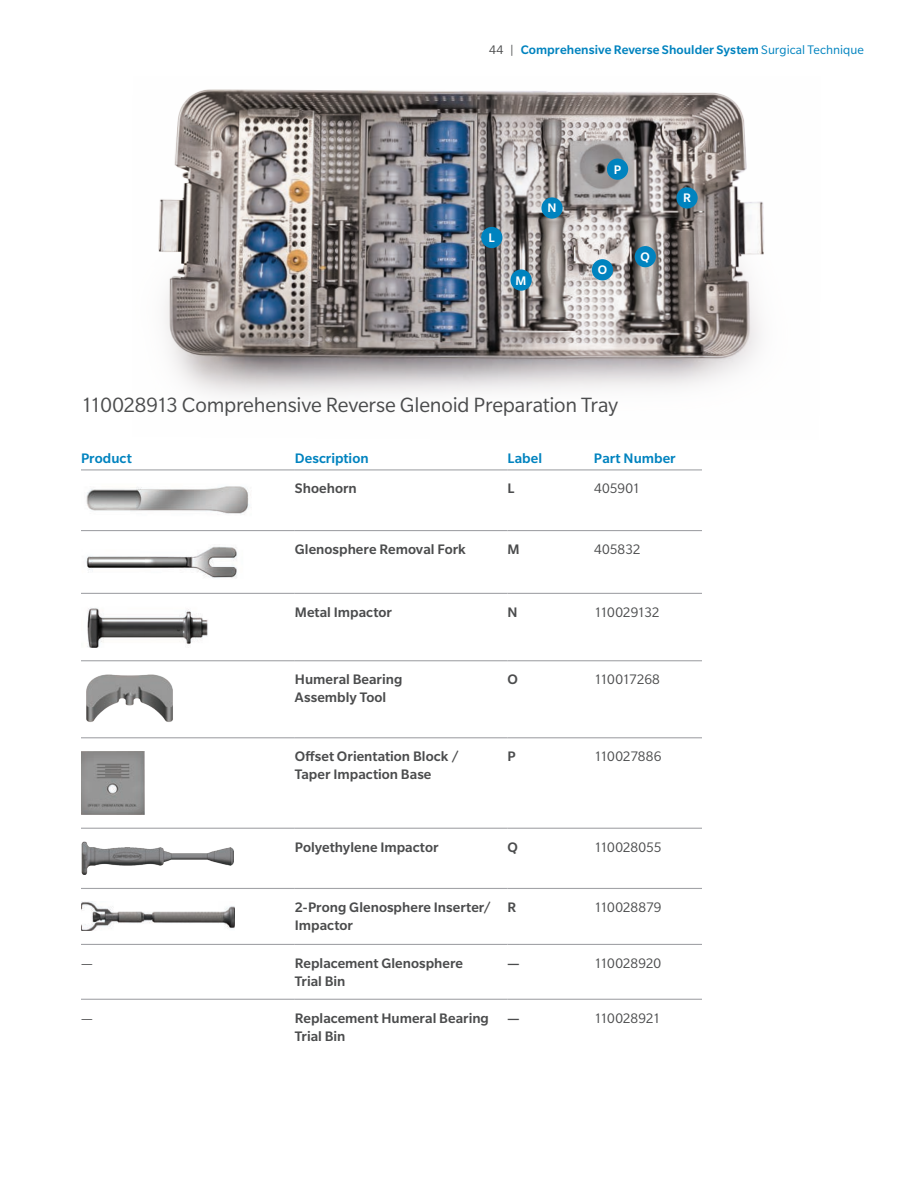
<style>
.page{position:relative;width:918px;height:1188px;background:#fff}
.page>*{position:absolute;margin:0;border:0;box-sizing:border-box;transform-origin:0 0}
.Table_Title{font:22.5px "Slate Pro";letter-spacing:-.01em;color:#4b4c4d}
.AW_Chart_Copy_Bold{font:500 15px/18px "Slate Pro";color:#4b4c4d}
.AW_Chart_Copy{font:15px "Slate Pro";letter-spacing:-.01em;color:#4b4c4d}
.t1{font:500 15px "Slate Pro";color:#0083bf}
.t2{font:500 13.5px "Slate Pro";letter-spacing:.005em;color:#0083bf}
.AW_Case_Label{font:500 13.5px "Slate Pro";color:#fff}
.s1{font-weight:400;color:#4b4c4d}
.s2{font-weight:400}
</style>
<div class="page">
<img style="left:158px;top:89px;width:606px;height:307px">
<div style="left:481px;top:227px;width:21px;height:21px;background:#0083bf;border-radius:50%"></div>
<div style="left:511px;top:269px;width:21px;height:22px;background:#0083bf;border-radius:50%"></div>
<div style="left:541px;top:197px;width:22px;height:22px;background:#0083bf;border-radius:50%"></div>
<div style="left:592px;top:259px;width:21px;height:21px;background:#0083bf;border-radius:50%"></div>
<div style="left:607px;top:159px;width:21px;height:21px;background:#0083bf;border-radius:50%"></div>
<div style="left:635px;top:246px;width:21px;height:21px;background:#0083bf;border-radius:50%"></div>
<div style="left:676px;top:187px;width:22px;height:22px;background:#0083bf;border-radius:50%"></div>
<svg style="left:81px;top:470px;width:214px;height:529px"></svg>
<svg style="left:295px;top:470px;width:407px;height:529px"></svg>
<svg style="left:508px;top:470px;width:86px;height:529px"></svg>
<hr style="left:81px;top:469px;width:214px;height:1px;background:#a3a4a8">
<hr style="left:295px;top:469px;width:213px;height:1px;background:#a3a4a8">
<hr style="left:594px;top:469px;width:108px;height:1px;background:#a3a4a8">
<hr style="left:81px;top:530px;width:214px;height:1px;background:#a3a4a8">
<hr style="left:295px;top:530px;width:213px;height:1px;background:#a3a4a8">
<hr style="left:594px;top:530px;width:108px;height:1px;background:#a3a4a8">
<hr style="left:81px;top:593px;width:214px;height:1px;background:#a3a4a8">
<hr style="left:295px;top:593px;width:213px;height:1px;background:#a3a4a8">
<hr style="left:594px;top:593px;width:108px;height:1px;background:#a3a4a8">
<hr style="left:81px;top:660px;width:214px;height:1px;background:#a3a4a8">
<hr style="left:295px;top:660px;width:213px;height:1px;background:#a3a4a8">
<hr style="left:594px;top:660px;width:108px;height:1px;background:#a3a4a8">
<hr style="left:81px;top:737px;width:214px;height:1px;background:#a3a4a8">
<hr style="left:295px;top:737px;width:213px;height:1px;background:#a3a4a8">
<hr style="left:594px;top:737px;width:108px;height:1px;background:#a3a4a8">
<hr style="left:81px;top:828px;width:214px;height:1px;background:#a3a4a8">
<hr style="left:295px;top:828px;width:213px;height:1px;background:#a3a4a8">
<hr style="left:594px;top:828px;width:108px;height:1px;background:#a3a4a8">
<hr style="left:81px;top:888px;width:214px;height:1px;background:#a3a4a8">
<hr style="left:295px;top:888px;width:213px;height:1px;background:#a3a4a8">
<hr style="left:594px;top:888px;width:108px;height:1px;background:#a3a4a8">
<hr style="left:81px;top:944px;width:214px;height:1px;background:#a3a4a8">
<hr style="left:295px;top:944px;width:213px;height:1px;background:#a3a4a8">
<hr style="left:594px;top:944px;width:108px;height:1px;background:#a3a4a8">
<hr style="left:81px;top:999px;width:214px;height:1px;background:#a3a4a8">
<hr style="left:295px;top:999px;width:213px;height:1px;background:#a3a4a8">
<hr style="left:594px;top:999px;width:108px;height:1px;background:#a3a4a8">
<hr style="left:508px;top:469px;width:86px;height:1px;background:#a3a4a8">
<hr style="left:508px;top:530px;width:86px;height:1px;background:#a3a4a8">
<hr style="left:508px;top:593px;width:86px;height:1px;background:#a3a4a8">
<hr style="left:508px;top:660px;width:86px;height:1px;background:#a3a4a8">
<hr style="left:508px;top:737px;width:86px;height:1px;background:#a3a4a8">
<hr style="left:508px;top:828px;width:86px;height:1px;background:#a3a4a8">
<hr style="left:508px;top:888px;width:86px;height:1px;background:#a3a4a8">
<hr style="left:508px;top:944px;width:86px;height:1px;background:#a3a4a8">
<hr style="left:508px;top:999px;width:86px;height:1px;background:#a3a4a8">
<img style="left:81px;top:483px;width:171px;height:34px">
<img style="left:81px;top:544px;width:164px;height:36px">
<img style="left:81px;top:607px;width:132px;height:40px">
<img style="left:81px;top:674px;width:97px;height:50px">
<img style="left:81px;top:751px;width:63px;height:64px">
<img style="left:81px;top:842px;width:153px;height:33px">
<img style="left:81px;top:902px;width:154px;height:29px">
<p class="t2" style="left:489px;top:42px;width:376px"><span class="s1">44 |</span> Comprehensive Reverse Shoulder System <span class="s2">Surgical Technique</span></p>
<p class="AW_Case_Label" style="left:489px;top:230px;width:8px">L</p>
<p class="AW_Case_Label" style="left:516px;top:273px;width:12px">M</p>
<p class="AW_Case_Label" style="left:547px;top:201px;width:11px">N</p>
<p class="AW_Case_Label" style="left:614px;top:162px;width:9px">P</p>
<p class="AW_Case_Label" style="left:598px;top:263px;width:11px">O</p>
<p class="AW_Case_Label" style="left:641px;top:250px;width:11px">Q</p>
<p class="AW_Case_Label" style="left:683px;top:191px;width:9px">R</p>
<p class="Table_Title" style="left:81px;top:394px;width:539px">110028913 Comprehensive Reverse Glenoid Preparation Tray</p>
<p class="t1" style="left:81px;top:450px;width:52px">Product</p>
<p class="t1" style="left:295px;top:450px;width:75px">Description</p>
<p class="t1" style="left:508px;top:450px;width:36px">Label</p>
<p class="t1" style="left:594px;top:450px;width:83px">Part Number</p>
<p class="AW_Chart_Copy_Bold" style="left:295px;top:479px;width:63px">Shoehorn</p>
<p class="AW_Chart_Copy_Bold" style="left:508px;top:479px;width:8px">L</p>
<p class="AW_Chart_Copy" style="left:594px;top:481px;width:48px">405901</p>
<p class="AW_Chart_Copy_Bold" style="left:295px;top:540px;width:173px">Glenosphere Removal Fork</p>
<p class="AW_Chart_Copy_Bold" style="left:508px;top:540px;width:14px">M</p>
<p class="AW_Chart_Copy" style="left:594px;top:541px;width:48px">405832</p>
<p class="AW_Chart_Copy_Bold" style="left:295px;top:603px;width:99px">Metal Impactor</p>
<p class="AW_Chart_Copy_Bold" style="left:508px;top:603px;width:12px">N</p>
<p class="AW_Chart_Copy" style="left:594px;top:604px;width:67px">110029132</p>
<p class="AW_Chart_Copy_Bold" style="left:295px;top:670px;width:109px">Humeral Bearing<br>Assembly Tool</p>
<p class="AW_Chart_Copy_Bold" style="left:508px;top:670px;width:12px">O</p>
<p class="AW_Chart_Copy" style="left:594px;top:672px;width:68px">110017268</p>
<p class="AW_Chart_Copy_Bold" style="left:295px;top:747px;width:166px">Offset Orientation Block /<br>Taper Impaction Base</p>
<p class="AW_Chart_Copy_Bold" style="left:508px;top:747px;width:10px">P</p>
<p class="AW_Chart_Copy" style="left:594px;top:749px;width:69px">110027886</p>
<p class="AW_Chart_Copy_Bold" style="left:295px;top:838px;width:145px">Polyethylene Impactor</p>
<p class="AW_Chart_Copy_Bold" style="left:508px;top:838px;width:12px">Q</p>
<p class="AW_Chart_Copy" style="left:594px;top:839px;width:69px">110028055</p>
<p class="AW_Chart_Copy_Bold" style="left:295px;top:898px;width:198px">2-Prong Glenosphere Inserter/<br>Impactor</p>
<p class="AW_Chart_Copy_Bold" style="left:508px;top:898px;width:10px">R</p>
<p class="AW_Chart_Copy" style="left:594px;top:899px;width:69px">110028879</p>
<p class="AW_Chart_Copy" style="left:81px;top:955px;width:13px">—</p>
<p class="AW_Chart_Copy_Bold" style="left:295px;top:954px;width:170px">Replacement Glenosphere<br>Trial Bin</p>
<p class="AW_Chart_Copy_Bold" style="left:508px;top:954px;width:13px">—</p>
<p class="AW_Chart_Copy" style="left:594px;top:955px;width:69px">110028920</p>
<p class="AW_Chart_Copy" style="left:81px;top:1010px;width:13px">—</p>
<p class="AW_Chart_Copy_Bold" style="left:295px;top:1009px;width:196px">Replacement Humeral Bearing<br>Trial Bin</p>
<p class="AW_Chart_Copy_Bold" style="left:508px;top:1009px;width:13px">—</p>
<p class="AW_Chart_Copy" style="left:594px;top:1010px;width:68px">110028921</p>
</div>
